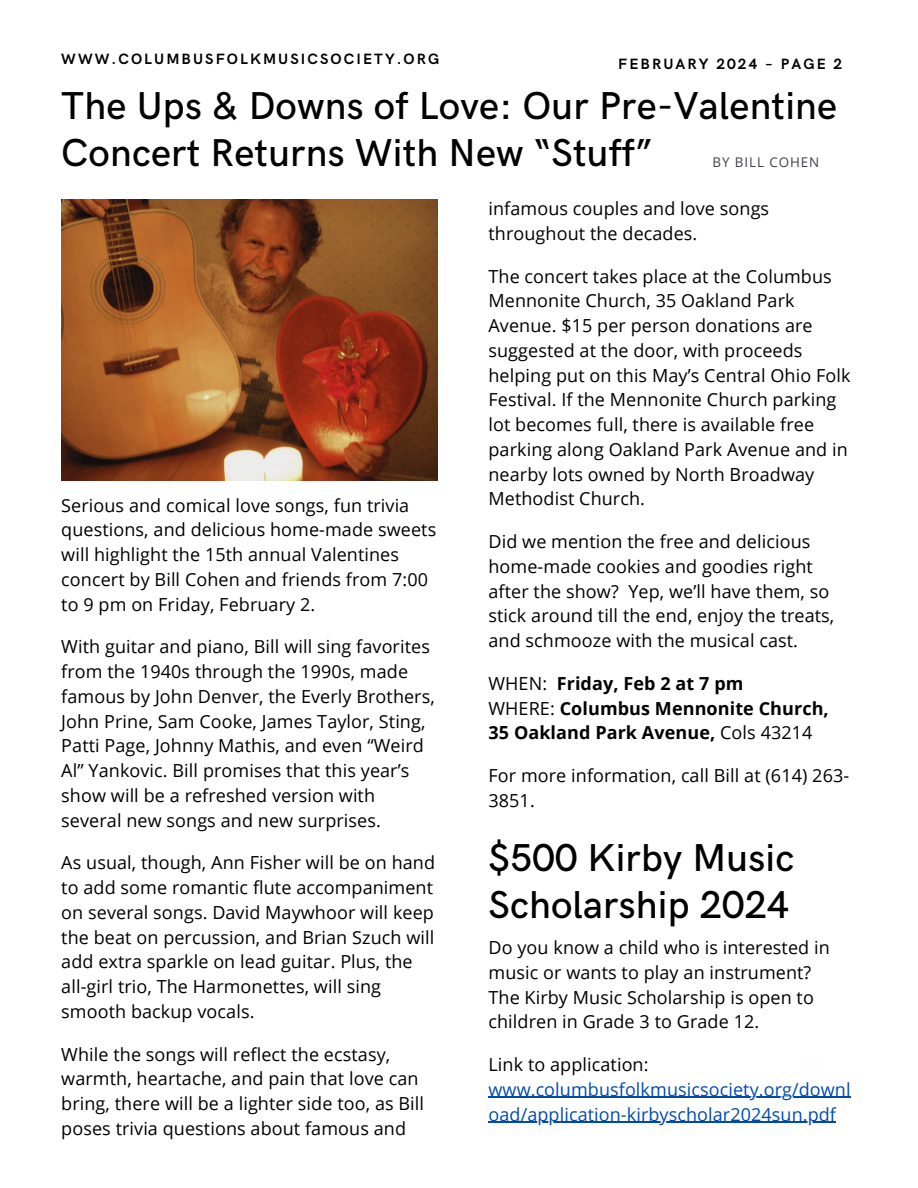
<style>
.page{position:relative;width:918px;height:1188px;background:#fff}
.page>*{position:absolute;margin:0;border:0;box-sizing:border-box;transform-origin:0 0}
.t1{font:500 39px/46.2px "HK Grotesk";letter-spacing:.005em;color:#000}
.t2{font:18px/24.8px "Open Sans";letter-spacing:.005em;color:#000}
.t3{font:18px/24.8px "Open Sans";letter-spacing:.005em;color:#004aad}
.t4{font:700 18px/24.8px "Open Sans";letter-spacing:.005em;color:#000}
.t5{font:700 15px "HK Grotesk";letter-spacing:.14em;color:#000}
.t6{font:13.35px "Open Sans";letter-spacing:.07em;color:#444047}
.s1{font-weight:400}
.s2{color:#000}
</style>
<div class="page">
<img style="left:61px;top:199px;width:376px;height:282px">
<hr style="left:489px;top:1097px;width:362px;height:1px;background:#004aad">
<hr style="left:489px;top:1122px;width:347px;height:1px;background:#004aad">
<p class="t5" style="left:61px;top:51px;width:380px">WWW.COLUMBUSFOLKMUSICSOCIETY.ORG</p>
<p class="t5" style="left:618px;top:55px;width:226px">FEBRUARY 2024 – PAGE 2</p>
<p class="t1" style="left:61px;top:85px;width:777px">The Ups &amp; Downs of Love: Our Pre-Valentine<br>Concert Returns With New “Stuff”</p>
<p class="t6" style="left:712px;top:153px;width:108px">BY BILL COHEN</p>
<p class="t2" style="left:489px;top:196px;width:282px">infamous couples and love songs throughout the decades.</p>
<p class="t2" style="left:489px;top:263px;width:363px">The concert takes place at the Columbus Mennonite Church, 35 Oakland Park Avenue. $15 per person donations are suggested at the door, with proceeds helping put on this May’s Central Ohio Folk Festival. If the Mennonite Church parking lot becomes full, there is available free parking along Oakland Park Avenue and in nearby lots owned by North Broadway Methodist Church.</p>
<p class="t2" style="left:489px;top:529px;width:347px">Did we mention the free and delicious home-made cookies and goodies right after the show? Yep, we’ll have them, so stick around till the end, enjoy the treats, and schmooze with the musical cast.</p>
<p class="t4" style="left:489px;top:671px;width:256px"><span class="s1">WHEN:</span> Friday, Feb 2 at 7 pm</p>
<p class="t4" style="left:489px;top:695px;width:342px"><span class="s1">WHERE:</span> Columbus Mennonite Church,<br>35 Oakland Park Avenue, <span class="s1">Cols 43214</span></p>
<p class="t2" style="left:489px;top:763px;width:362px">For more information, call Bill at (614) 263-<br>3851.</p>
<p class="t1" style="left:489px;top:837px;width:307px">$500 Kirby Music</p>
<p class="t1" style="left:489px;top:883px;width:303px">Scholarship 2024</p>
<p class="t2" style="left:489px;top:935px;width:343px">Do you know a child who is interested in music or wants to play an instrument?</p>
<p class="t2" style="left:489px;top:984px;width:327px">The Kirby Music Scholarship is open to children in Grade 3 to Grade 12.</p>
<p class="t3" style="left:489px;top:1052px;width:364px"><span class="s2">Link to application: </span>www.columbusfolkmusicsociety.org/downl oad/application-kirbyscholar2024sun.pdf</p>
<p class="t2" style="left:61px;top:492px;width:377px">Serious and comical love songs, fun trivia questions, and delicious home-made sweets will highlight the 15th annual Valentines concert by Bill Cohen and friends from 7:00 to 9 pm on Friday, February 2.</p>
<p class="t2" style="left:61px;top:634px;width:375px">With guitar and piano, Bill will sing favorites from the 1940s through the 1990s, made famous by John Denver, the Everly Brothers, John Prine, Sam Cooke, James Taylor, Sting, Patti Page, Johnny Mathis, and even “Weird Al” Yankovic. Bill promises that this year’s show will be a refreshed version with several new songs and new surprises.</p>
<p class="t2" style="left:61px;top:850px;width:375px">As usual, though, Ann Fisher will be on hand to add some romantic flute accompaniment on several songs. David Maywhoor will keep the beat on percussion, and Brian Szuch will add extra sparkle on lead guitar. Plus, the all-girl trio, The Harmonettes, will sing smooth backup vocals.</p>
<p class="t2" style="left:61px;top:1041px;width:364px">While the songs will reflect the ecstasy, warmth, heartache, and pain that love can bring, there will be a lighter side too, as Bill poses trivia questions about famous and</p>
</div>
